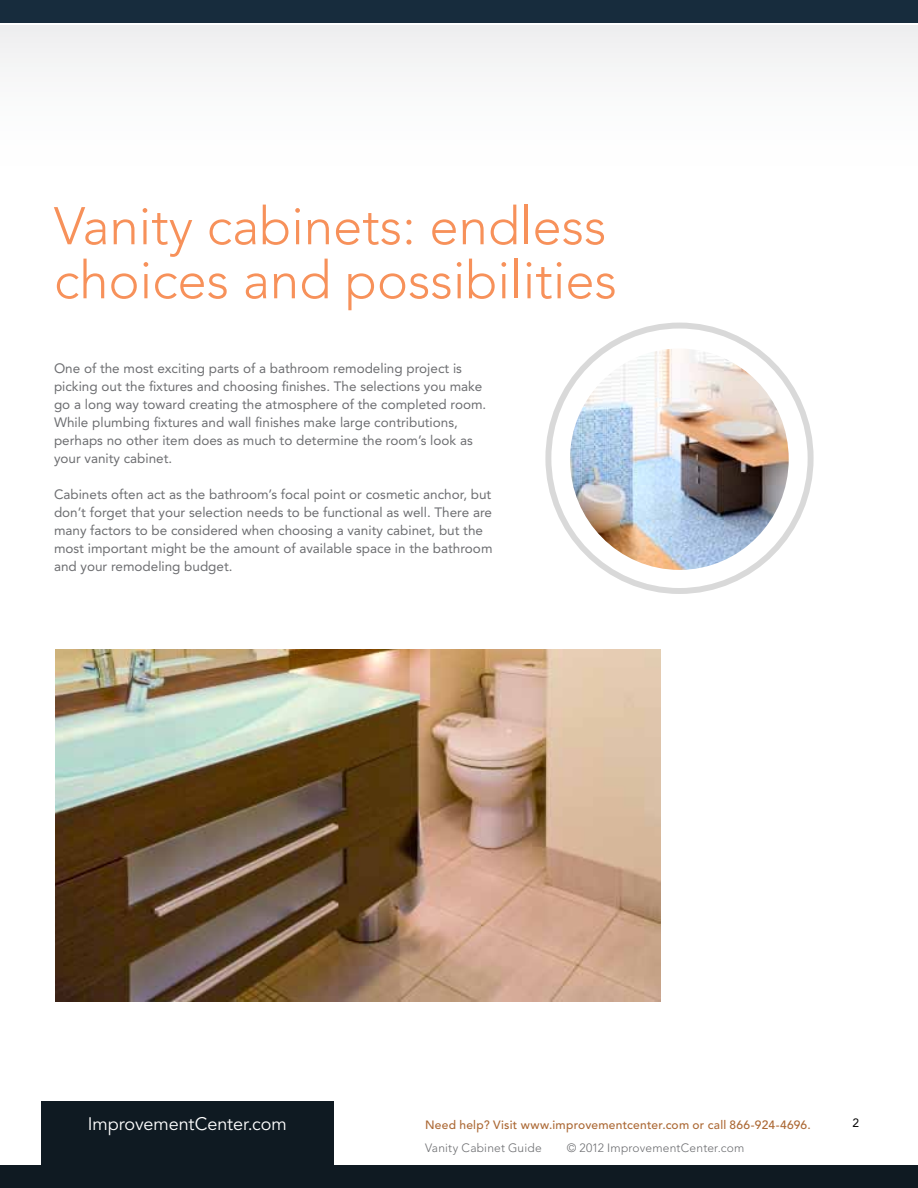
<style>
.page{position:relative;width:918px;height:1188px;background:#fff}
.page>*{position:absolute;margin:0;border:0;box-sizing:border-box;transform-origin:0 0}
.t1{font:300 52.5px/54px "Avenir";color:#f7915a}
.t2{font:18px "Avenir";letter-spacing:-.005em;color:#fff}
.t3{font:13.5px/18px "Avenir";color:#6d6e71}
.t4{font:500 12px "Avenir";letter-spacing:.02em;color:#ac6935}
.t5{font:300 12px "Avenir";letter-spacing:.015em;color:#6d6e71}
.t6{font:12px "Avenir";color:#000}
</style>
<div class="page">
<div style="left:0;top:0;width:918px;height:22px;background:#172c3d"></div>
<div style="left:0;top:1166px;width:918px;height:22px;background:#0f1a22"></div>
<div style="left:41px;top:1101px;width:293px;height:76px;background:#0f1a22"></div>
<div style="left:0;top:27px;width:918px;height:325px;background:linear-gradient(to right,#fcfcfc,#fcfcfc)"></div>
<img style="left:570px;top:349px;width:219px;height:221px">
<div style="left:545px;top:323px;width:269px;height:271px;border:6px solid #000;border-radius:50%"></div>
<img style="left:56px;top:650px;width:605px;height:352px">
<h1 class="t1" style="left:54px;top:199px;width:564px">Vanity cabinets: endless choices and possibilities</h1>
<p class="t3" style="left:54px;top:359px;width:434px">One of the most exciting parts of a bathroom remodeling project is picking out the fixtures and choosing finishes. The selections you make go a long way toward creating the atmosphere of the completed room.<br>While plumbing fixtures and wall finishes make large contributions, perhaps no other item does as much to determine the room’s look as your vanity cabinet.</p>
<p class="t3" style="left:54px;top:485px;width:440px">Cabinets often act as the bathroom’s focal point or cosmetic anchor, but don’t forget that your selection needs to be functional as well. There are many factors to be considered when choosing a vanity cabinet, but the most important might be the amount of available space in the bathroom and your remodeling budget.</p>
<h2 class="t2" style="left:88px;top:1114px;width:201px">ImprovementCenter.com</h2>
<p class="t4" style="left:425px;top:1118px;width:387px">Need help? Visit www.improvementcenter.com or call 866-924-4696.</p>
<p class="t6" style="left:852px;top:1115px;width:8px">2</p>
<p class="t5" style="left:425px;top:1140px;width:118px">Vanity Cabinet Guide</p>
<p class="t5" style="left:567px;top:1140px;width:179px">© 2012 ImprovementCenter.com</p>
</div>
